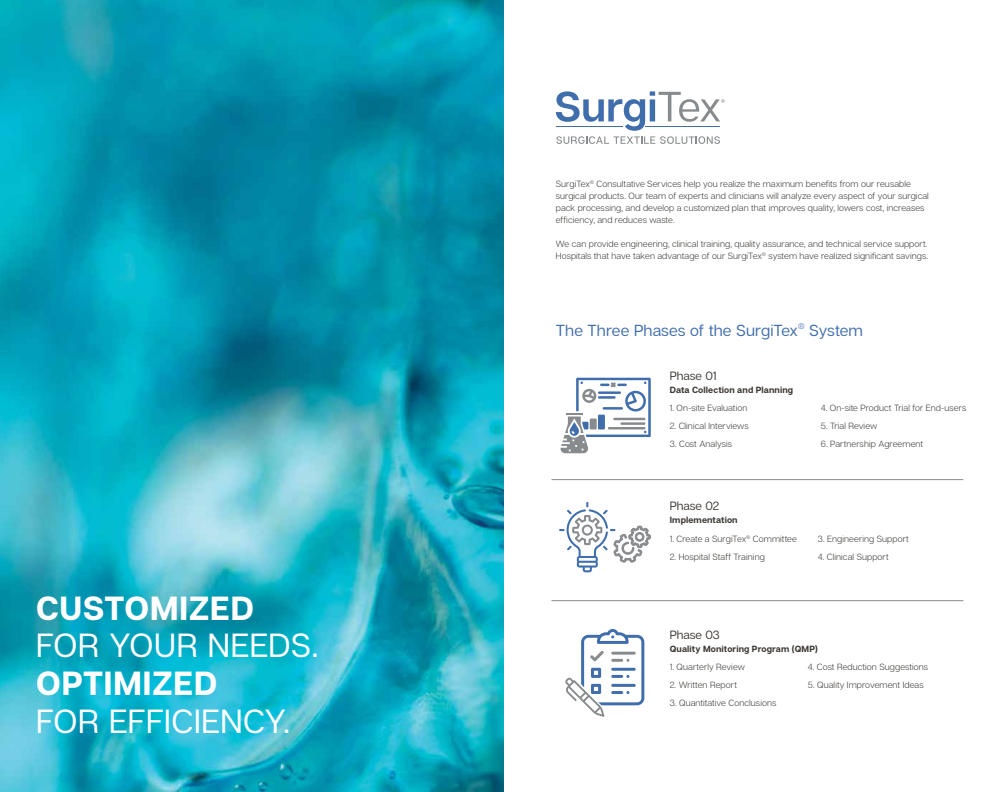
<style>
.page{position:relative;width:1008px;height:792px;background:#fff}
.page>*{position:absolute;margin:0;border:0;box-sizing:border-box;transform-origin:0 0}
.t1{font:33.4px "Articulat CF";letter-spacing:.01em;color:#fff}
.t2{font:700 33.4px "Articulat CF";letter-spacing:.02em;color:#fff}
.t3{font:16px "Articulat CF";letter-spacing:.005em;color:#406dab}
.t4{font:12px "Articulat CF";letter-spacing:-.005em;color:#3d3935}
.t5{font:300 9px/12px "Articulat CF";letter-spacing:.01em;color:#3d3935}
.t6{font:700 9px "Articulat CF";letter-spacing:.01em;color:#3d3935}
</style>
<div class="page">
<img style="left:0;top:0;width:504px;height:792px">
<svg style="left:560px;top:378px;width:91px;height:76px"></svg>
<svg style="left:559px;top:502px;width:92px;height:70px"></svg>
<svg style="left:565px;top:629px;width:79px;height:88px"></svg>
<hr style="left:552px;top:479px;width:411px;height:1px;background:#888b8d">
<hr style="left:552px;top:601px;width:411px;height:1px;background:#888b8d">
<svg style="left:556px;top:91px;width:169px;height:53px"></svg>
<h1 class="t2" style="left:36px;top:588px;width:219px">CUSTOMIZED</h1>
<h1 class="t1" style="left:36px;top:626px;width:284px">FOR YOUR NEEDS.</h1>
<h1 class="t2" style="left:36px;top:663px;width:182px">OPTIMIZED</h1>
<h1 class="t1" style="left:36px;top:702px;width:255px">FOR EFFICIENCY.</h1>
<p class="t5" style="left:556px;top:178px;width:375px">SurgiTex<sup>®</sup> Consultative Services help you realize the maximum benefits from our reusable surgical products. Our team of experts and clinicians will analyze every aspect of your surgical pack processing, and develop a customized plan that improves quality, lowers cost, increases efficiency, and reduces waste.</p>
<p class="t5" style="left:556px;top:238px;width:374px">We can provide engineering, clinical training, quality assurance, and technical service support.<br>Hospitals that have taken advantage of our SurgiTex<sup>®</sup> system have realized significant savings.</p>
<h2 class="t3" style="left:556px;top:321px;width:309px">The Three Phases of the SurgiTex<sup>®</sup> System</h2>
<h3 class="t4" style="left:670px;top:369px;width:48px">Phase 01</h3>
<p class="t6" style="left:670px;top:384px;width:125px">Data Collection and Planning</p>
<p class="t5" style="left:670px;top:402px;width:79px">1. On-site Evaluation</p>
<p class="t5" style="left:670px;top:420px;width:80px">2. Clinical Interviews</p>
<p class="t5" style="left:670px;top:438px;width:64px">3. Cost Analysis</p>
<h3 class="t4" style="left:670px;top:499px;width:51px">Phase 02</h3>
<p class="t6" style="left:670px;top:515px;width:69px">Implementation</p>
<p class="t5" style="left:670px;top:533px;width:129px">1. Create a SurgiTex<sup>®</sup> Committee</p>
<p class="t5" style="left:670px;top:551px;width:97px">2. Hospital Staff Training</p>
<p class="t5" style="left:821px;top:402px;width:147px">4. On-site Product Trial for End-users</p>
<p class="t5" style="left:821px;top:420px;width:58px">5. Trial Review</p>
<p class="t5" style="left:821px;top:438px;width:104px">6. Partnership Agreement</p>
<p class="t5" style="left:818px;top:533px;width:92px">3. Engineering Support</p>
<p class="t5" style="left:818px;top:551px;width:72px">4. Clinical Support</p>
<h3 class="t4" style="left:670px;top:627px;width:52px">Phase 03</h3>
<p class="t6" style="left:670px;top:643px;width:150px">Quality Monitoring Program (QMP)</p>
<p class="t5" style="left:670px;top:661px;width:77px">1. Quarterly Review</p>
<p class="t5" style="left:670px;top:679px;width:69px">2. Written Report</p>
<p class="t5" style="left:670px;top:697px;width:108px">3. Quantitative Conclusions</p>
<p class="t5" style="left:808px;top:661px;width:122px">4. Cost Reduction Suggestions</p>
<p class="t5" style="left:808px;top:679px;width:117px">5. Quality Improvement Ideas</p>
</div>
